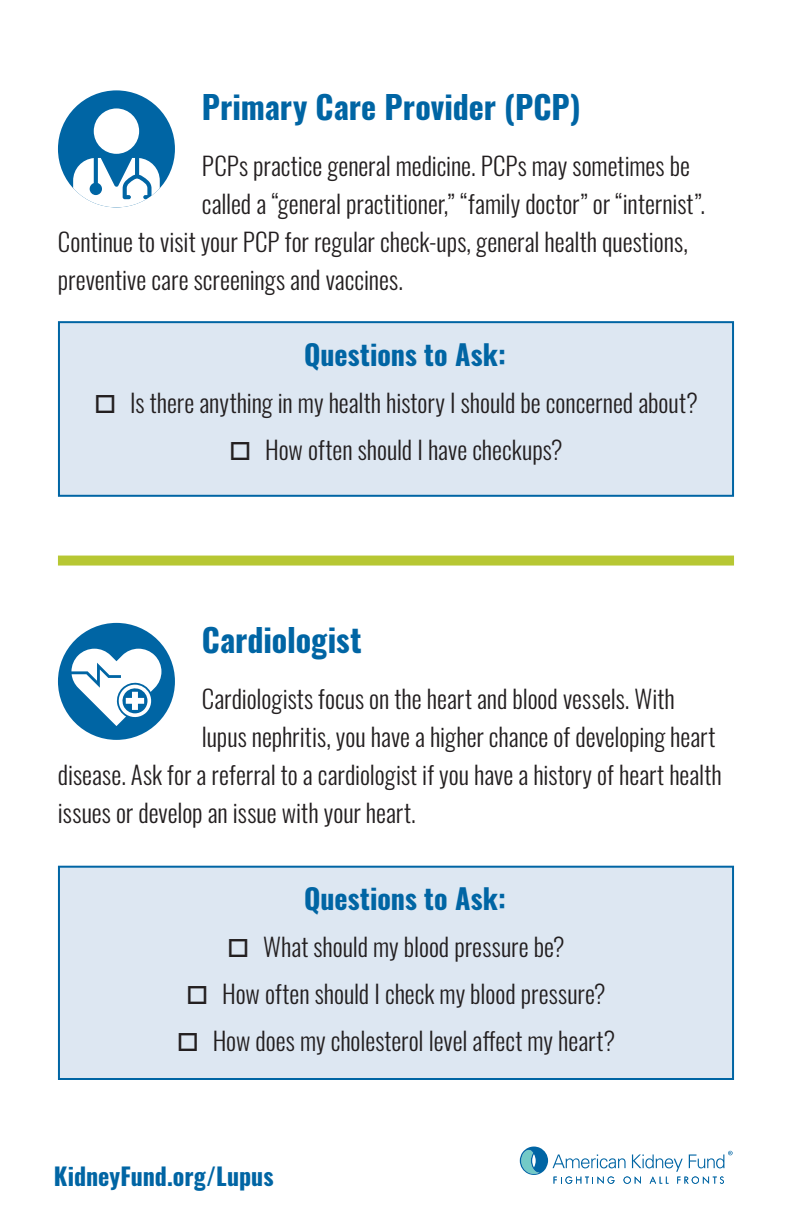
<style>
.page{position:relative;width:792px;height:1224px;background:#fff}
.page>*{position:absolute;margin:0;border:0;box-sizing:border-box;transform-origin:0 0}
.t1{font:700 32px "Oswald";color:#0065a4}
.t2{font:700 28px "Oswald";letter-spacing:.005em;color:#0065a4}
.Body{font:300 25px "Oswald";color:#231f20}
.Body-2{font:700 24px "Oswald";color:#0065a4}
</style>
<div class="page">
<div style="left:58px;top:90px;width:117px;height:117px;background:#0065a4;border-radius:50%"></div>
<svg style="left:73px;top:158px;width:87px;height:49px"></svg>
<div style="left:94px;top:108px;width:45px;height:46px;background:#fff;border-radius:50%"></div>
<div style="left:58px;top:623px;width:117px;height:117px;background:#0065a4;border-radius:50%"></div>
<svg style="left:71px;top:649px;width:90px;height:77px"></svg>
<div style="left:59px;top:322px;width:674px;height:174px;background:#dde7f2"></div>
<div style="left:58px;top:321px;width:676px;height:176px;border:2px solid #0065a4"></div>
<div style="left:59px;top:867px;width:674px;height:212px;background:#dde7f2"></div>
<div style="left:58px;top:866px;width:676px;height:214px;border:2px solid #0065a4"></div>
<div style="left:58px;top:556px;width:676px;height:10px;background:#b7c733"></div>
<svg style="left:520px;top:1147px;width:213px;height:37px"></svg>
<h1 class="t1" style="left:202px;top:90px;width:380px">Primary Care Provider (PCP)</h1>
<p class="Body" style="left:202px;top:144px;width:490px">PCPs practice general medicine. PCPs may sometimes be</p>
<p class="Body" style="left:202px;top:182px;width:505px">called a “general practitioner,” “family doctor” or “internist”.</p>
<p class="Body" style="left:58px;top:220px;width:631px">Continue to visit your PCP for regular check-ups, general health questions,</p>
<p class="Body" style="left:58px;top:258px;width:346px">preventive care screenings and vaccines.</p>
<h2 class="t2" style="left:304px;top:340px;width:203px">Questions to Ask:</h2>
<p class="Body" style="left:94px;top:380px;width:605px">□ Is there anything in my health history I should be concerned about?</p>
<p class="Body" style="left:229px;top:427px;width:335px">□ How often should I have checkups?</p>
<h1 class="t1" style="left:202px;top:623px;width:161px">Cardiologist</h1>
<p class="Body" style="left:202px;top:676px;width:474px">Cardiologists focus on the heart and blood vessels. With</p>
<p class="Body" style="left:202px;top:714px;width:515px">lupus nephritis, you have a higher chance of developing heart</p>
<p class="Body" style="left:58px;top:752px;width:665px">disease. Ask for a referral to a cardiologist if you have a history of heart health</p>
<p class="Body" style="left:58px;top:790px;width:359px">issues or develop an issue with your heart.</p>
<h2 class="t2" style="left:304px;top:884px;width:203px">Questions to Ask:</h2>
<p class="Body" style="left:227px;top:925px;width:339px">□ What should my blood pressure be?</p>
<p class="Body" style="left:186px;top:972px;width:421px">□ How often should I check my blood pressure?</p>
<p class="Body" style="left:177px;top:1019px;width:440px">□ How does my cholesterol level affect my heart?</p>
<p class="Body-2" style="left:54px;top:1163px;width:221px">KidneyFund.org/Lupus</p>
</div>
